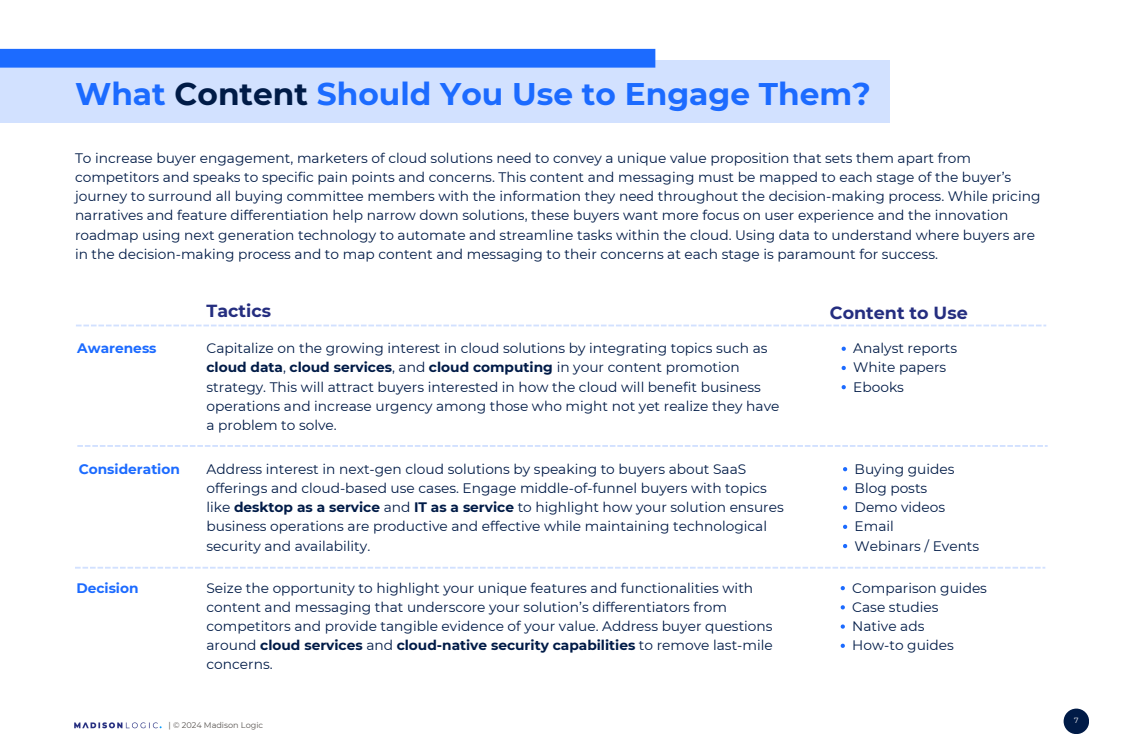
<style>
.page{position:relative;width:1125px;height:750px;background:#fff}
.page>*{position:absolute;margin:0;border:0;box-sizing:border-box;transform-origin:0 0}
.t1{font:700 31.25px "Montserrat";color:#1c6bff}
.t2{font:700 17.5px "Montserrat";color:#252e80}
.t3{font:13.75px/19.2px "Montserrat";color:#001b47}
.t4{font:700 13.75px "Montserrat";color:#1c6bff}
.t5{font:8.12px "Montserrat";color:#5a5653}
.t6{font:7.5px "Montserrat";color:#fff}
.s1{color:#001b47}
.s2{font-weight:700}
</style>
<div class="page">
<svg style="left:76px;top:325px;width:970px;height:1px"></svg>
<svg style="left:842px;top:347px;width:4px;height:4px"></svg>
<svg style="left:842px;top:366px;width:4px;height:4px"></svg>
<svg style="left:842px;top:385px;width:4px;height:4px"></svg>
<svg style="left:77px;top:445px;width:971px;height:2px"></svg>
<svg style="left:843px;top:467px;width:4px;height:4px"></svg>
<svg style="left:843px;top:486px;width:4px;height:5px"></svg>
<svg style="left:843px;top:506px;width:4px;height:4px"></svg>
<svg style="left:843px;top:525px;width:4px;height:4px"></svg>
<svg style="left:843px;top:544px;width:4px;height:4px"></svg>
<svg style="left:75px;top:567px;width:970px;height:2px"></svg>
<svg style="left:841px;top:586px;width:4px;height:4px"></svg>
<svg style="left:841px;top:605px;width:4px;height:4px"></svg>
<svg style="left:841px;top:624px;width:4px;height:5px"></svg>
<svg style="left:841px;top:644px;width:4px;height:4px"></svg>
<div style="left:1064px;top:709px;width:25px;height:25px;background:#001b47;border-radius:50%"></div>
<img style="left:75px;top:722px;width:87px;height:7px">
<div style="left:0;top:61px;width:889px;height:62px;background:#d2e1ff"></div>
<div style="left:0;top:49px;width:655px;height:19px;background:#1c6bff"></div>
<p class="t1" style="left:75px;top:74px;width:797px">What <span class="s1">Content</span> Should You Use to Engage Them?</p>
<h1 class="t3" style="left:75px;top:148px;width:967px">To increase buyer engagement, marketers of cloud solutions need to convey a unique value proposition that sets them apart from competitors and speaks to specific pain points and concerns. This content and messaging must be mapped to each stage of the buyer’s journey to surround all buying committee members with the information they need throughout the decision-making process. While pricing narratives and feature differentiation help narrow down solutions, these buyers want more focus on user experience and the innovation roadmap using next generation technology to automate and streamline tasks within the cloud. Using data to understand where buyers are in the decision-making process and to map content and messaging to their concerns at each stage is paramount for success.</h1>
<h4 class="t2" style="left:207px;top:300px;width:66px">Tactics</h4>
<h2 class="t2" style="left:830px;top:302px;width:139px">Content to Use</h2>
<h2 class="t4" style="left:77px;top:340px;width:81px">Awareness</h2>
<h3 class="t3" style="left:207px;top:339px;width:574px">Capitalize on the growing interest in cloud solutions by integrating topics such as <span class="s2">cloud data</span>, <span class="s2">cloud services</span>, and <span class="s2">cloud computing</span> in your content promotion strategy. This will attract buyers interested in how the cloud will benefit business operations and increase urgency among those who might not yet realize they have a problem to solve.</h3>
<h4 class="t3" style="left:853px;top:339px;width:105px">Analyst reports</h4>
<p class="t3" style="left:853px;top:358px;width:95px">White papers</p>
<p class="t3" style="left:853px;top:377px;width:52px">Ebooks</p>
<p class="t4" style="left:79px;top:460px;width:103px">Consideration</p>
<h3 class="t3" style="left:207px;top:459px;width:579px">Address interest in next-gen cloud solutions by speaking to buyers about SaaS offerings and cloud-based use cases. Engage middle-of-funnel buyers with topics like <span class="s2">desktop as a service</span> and <span class="s2">IT as a service</span> to highlight how your solution ensures business operations are productive and effective while maintaining technological security and availability.</h3>
<h4 class="t3" style="left:855px;top:459px;width:101px">Buying guides</h4>
<p class="t3" style="left:855px;top:478px;width:74px">Blog posts</p>
<p class="t3" style="left:855px;top:498px;width:92px">Demo videos</p>
<p class="t3" style="left:855px;top:517px;width:41px">Email</p>
<p class="t3" style="left:855px;top:536px;width:126px">Webinars / Events</p>
<p class="t4" style="left:76px;top:579px;width:64px">Decision</p>
<h3 class="t3" style="left:207px;top:578px;width:568px">Seize the opportunity to highlight your unique features and functionalities with content and messaging that underscore your solution’s differentiators from competitors and provide tangible evidence of your value. Address buyer questions around <span class="s2">cloud services</span> and <span class="s2">cloud-native security capabilities</span> to remove last-mile concerns.</h3>
<h4 class="t3" style="left:852px;top:578px;width:136px">Comparison guides</h4>
<p class="t3" style="left:852px;top:597px;width:88px">Case studies</p>
<p class="t3" style="left:852px;top:616px;width:74px">Native ads</p>
<p class="t3" style="left:852px;top:636px;width:103px">How-to guides</p>
<p class="t5" style="left:168px;top:721px;width:96px">| © 2024 Madison Logic</p>
<p class="t6" style="left:1074px;top:716px;width:6px">7</p>
</div>
